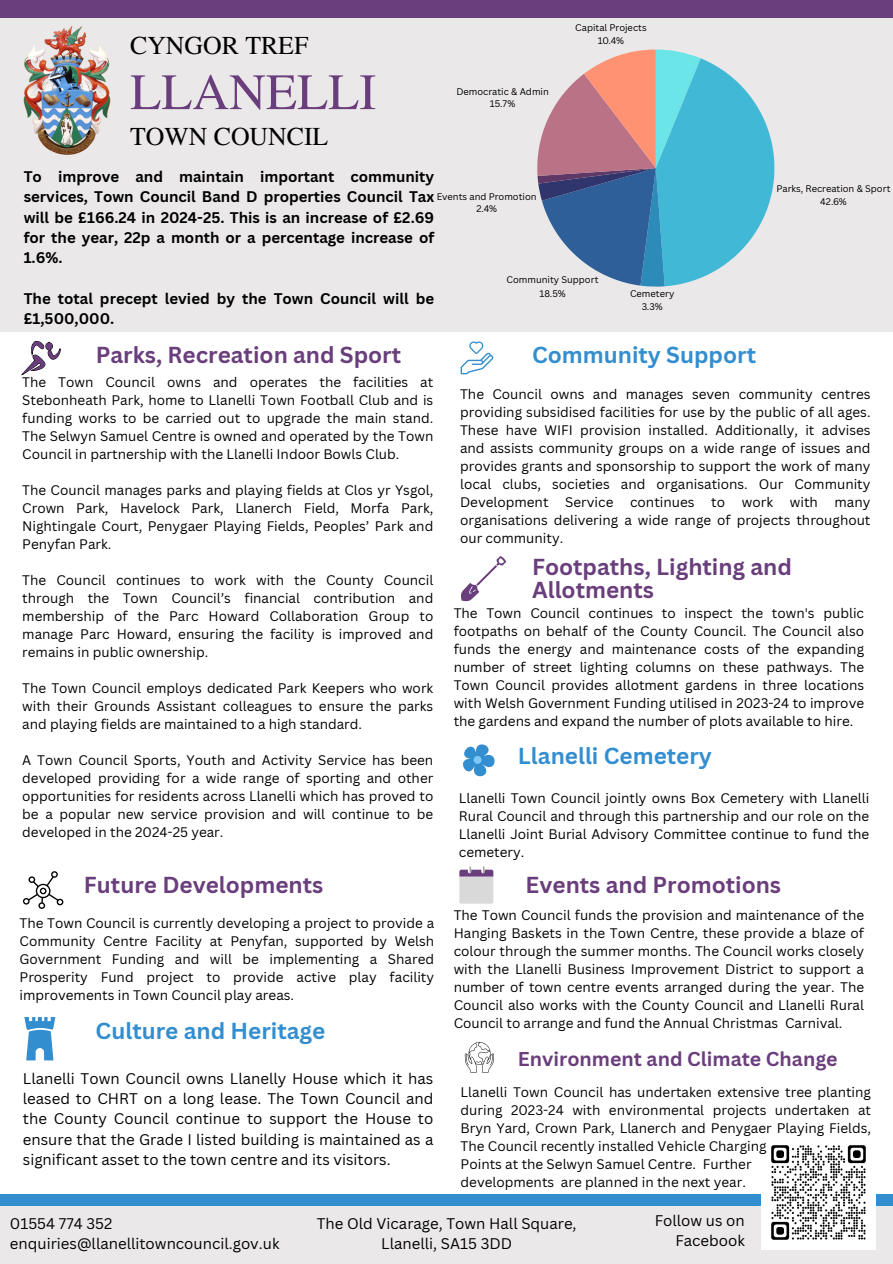
<style>
.page{position:relative;width:893px;height:1264px;background:#fff}
.page>*{position:absolute;margin:0;border:0;box-sizing:border-box;transform-origin:0 0}
.t1{font:50.85px "Te X Gyre Termes";color:#6a3e7c}
.t2{font:25.8px "Te X Gyre Termes";color:#000}
.t3{font:700 22.5px/22.5px "Canva Sans";color:#6a3e7c}
.t4{font:700 22.5px "Canva Sans";color:#338ed0}
.t5{font:700 19.5px "Canva Sans";color:#6a3e7c}
.t6{font:15px/20.2px "Canva Sans";color:#000;text-align:right}
.t7{font:700 15px/20.2px "Canva Sans";color:#000;text-align:justify}
.t8{font:13.5px/18px "Canva Sans";color:#000;text-align:justify}
.t9{font:9.3px/13px "Canva Sans";color:#000;text-align:center}
</style>
<div class="page">
<div style="left:0;top:18px;width:892px;height:314px;background:#eae8e8"></div>
<div style="left:0;top:0;width:892px;height:17px;background:#6a3e7c"></div>
<div style="left:0;top:1205px;width:892px;height:58px;background:#eae8e8"></div>
<div style="left:0;top:1193px;width:892px;height:12px;background:#338ed0"></div>
<img style="left:24px;top:26px;width:86px;height:129px">
<img style="left:761px;top:1145px;width:114px;height:104px">
<svg style="left:22px;top:341px;width:38px;height:33px"></svg>
<svg style="left:460px;top:341px;width:33px;height:33px"></svg>
<svg style="left:461px;top:556px;width:45px;height:45px"></svg>
<svg style="left:463px;top:744px;width:32px;height:33px"></svg>
<svg style="left:24px;top:1017px;width:31px;height:43px"></svg>
<svg style="left:459px;top:866px;width:34px;height:37px"></svg>
<svg style="left:23px;top:871px;width:40px;height:37px"></svg>
<svg style="left:465px;top:1042px;width:29px;height:30px"></svg>
<svg style="left:537px;top:50px;width:237px;height:237px"></svg>
<h5 class="t2" style="left:130px;top:27px;width:180px">CYNGOR TREF</h5>
<h2 class="t1" style="left:130px;top:55px;width:247px">LLANELLI</h2>
<h5 class="t2" style="left:130px;top:118px;width:200px">TOWN COUNCIL</h5>
<p class="t9" style="left:456px;top:85px;width:94px;line-height:12.1px">Democratic &amp; Admin<br>15.7%</p>
<p class="t9" style="left:575px;top:21px;width:73px">Capital Projects<br>10.4%</p>
<h3 class="t7" style="left:24px;top:166px;width:412px">To improve and maintain important community services, Town Council Band D properties Council Tax will be £166.24 in 2024-25. This is an increase of £2.69 for the year, 22p a month or a percentage increase of 1.6%.</h3>
<p class="t7" style="left:24px;top:288px;width:412px">The total precept levied by the Town Council will be £1,500,000.</p>
<p class="t9" style="left:437px;top:190px;width:101px;line-height:12.1px">Events and Promotion<br>2.4%</p>
<p class="t9" style="left:506px;top:273px;width:93px">Community Support<br>18.5%</p>
<p class="t9" style="left:630px;top:286px;width:46px">Cemetery<br>3.3%</p>
<h1 class="t3" style="left:96px;top:343px;width:307px">Parks, Recreation and Sport</h1>
<p class="t4" style="left:532px;top:339px;width:225px">Community Support</p>
<p class="t9" style="left:776px;top:181px;width:115px">Parks, Recreation &amp; Sport<br>42.6%</p>
<p class="t8" style="left:22px;top:372px;width:412px">The Town Council owns and operates the facilities at Stebonheath Park, home to Llanelli Town Football Club and is funding works to be carried out to upgrade the main stand.<br>The Selwyn Samuel Centre is owned and operated by the Town Council in partnership with the Llanelli Indoor Bowls Club.</p>
<p class="t8" style="left:22px;top:480px;width:412px">The Council manages parks and playing fields at Clos yr Ysgol, Crown Park, Havelock Park, Llanerch Field, Morfa Park, Nightingale Court, Penygaer Playing Fields, Peoples’ Park and Penyfan Park.</p>
<p class="t8" style="left:22px;top:570px;width:412px">The Council continues to work with the County Council through the Town Council’s financial contribution and membership of the Parc Howard Collaboration Group to manage Parc Howard, ensuring the facility is improved and remains in public ownership.</p>
<p class="t8" style="left:22px;top:678px;width:412px">The Town Council employs dedicated Park Keepers who work with their Grounds Assistant colleagues to ensure the parks and playing fields are maintained to a high standard.</p>
<p class="t8" style="left:22px;top:750px;width:412px">A Town Council Sports, Youth and Activity Service has been developed providing for a wide range of sporting and other opportunities for residents across Llanelli which has proved to be a popular new service provision and will continue to be developed in the 2024-25 year.</p>
<p class="t8" style="left:460px;top:385px;width:412px">The Council owns and manages seven community centres providing subsidised facilities for use by the public of all ages.<br>These have WIFI provision installed. Additionally, it advises and assists community groups on a wide range of issues and provides grants and sponsorship to support the work of many local clubs, societies and organisations. Our Community Development Service continues to work with many organisations delivering a wide range of projects throughout our community.</p>
<h3 class="t3" style="left:532px;top:555px;width:261px">Footpaths, Lighting and<br>Allotments</h3>
<p class="t8" style="left:453px;top:603px;width:412px">The Town Council continues to inspect the town's public footpaths on behalf of the County Council. The Council also funds the energy and maintenance costs of the expanding number of street lighting columns on these pathways. The Town Council provides allotment gardens in three locations with Welsh Government Funding utilised in 2023-24 to improve the gardens and expand the number of plots available to hire.</p>
<p class="t4" style="left:518px;top:739px;width:195px">Llanelli Cemetery</p>
<p class="t8" style="left:459px;top:788px;width:412px">Llanelli Town Council jointly owns Box Cemetery with Llanelli Rural Council and through this partnership and our role on the Llanelli Joint Burial Advisory Committee continue to fund the cemetery.</p>
<p class="t3" style="left:84px;top:872px;width:241px">Future Developments</p>
<p class="t3" style="left:525px;top:872px;width:257px">Events and Promotions</p>
<h4 class="t8" style="left:20px;top:913px;width:416px">The Town Council is currently developing a project to provide a Community Centre Facility at Penyfan, supported by Welsh Government Funding and will be implementing a Shared Prosperity Fund project to provide active play facility improvements in Town Council play areas.</h4>
<h3 class="t8" style="left:453px;top:906px;width:412px">The Town Council funds the provision and maintenance of the Hanging Baskets in the Town Centre, these provide a blaze of colour through the summer months. The Council works closely with the Llanelli Business Improvement District to support a number of town centre events arranged during the year. The Council also works with the County Council and Llanelli Rural Council to arrange and fund the Annual Christmas Carnival.</h3>
<h3 class="t4" style="left:96px;top:1014px;width:231px">Culture and Heritage</h3>
<p class="t6" style="left:23px;top:1067px;width:412px;text-align:justify">Llanelli Town Council owns Llanelly House which it has leased to CHRT on a long lease. The Town Council and the County Council continue to support the House to ensure that the Grade I listed building is maintained as a significant asset to the town centre and its visitors.</p>
<h6 class="t5" style="left:518px;top:1045px;width:321px">Environment and Climate Change</h6>
<p class="t8" style="left:460px;top:1082px;width:412px">Llanelli Town Council has undertaken extensive tree planting during 2023-24 with environmental projects undertaken at Bryn Yard, Crown Park, Llanerch and Penygaer Playing Fields, The Council recently installed Vehicle Charging</p>
<p class="t8" style="left:460px;top:1154px;width:292px">Points at the Selwyn Samuel Centre. Further</p>
<h3 class="t8" style="left:460px;top:1172px;width:287px">developments are planned in the next year.</h3>
<h3 class="t6" style="left:10px;top:1212px;width:271px;text-align:left">01554 774 352 enquiries@llanellitowncouncil.gov.uk</h3>
<p class="t6" style="left:317px;top:1212px;width:261px;text-align:center">The Old Vicarage, Town Hall Square,<br>Llanelli, SA15 3DD</p>
<p class="t6" style="left:654px;top:1209px;width:92px">Follow us on<br>Facebook</p>
</div>
